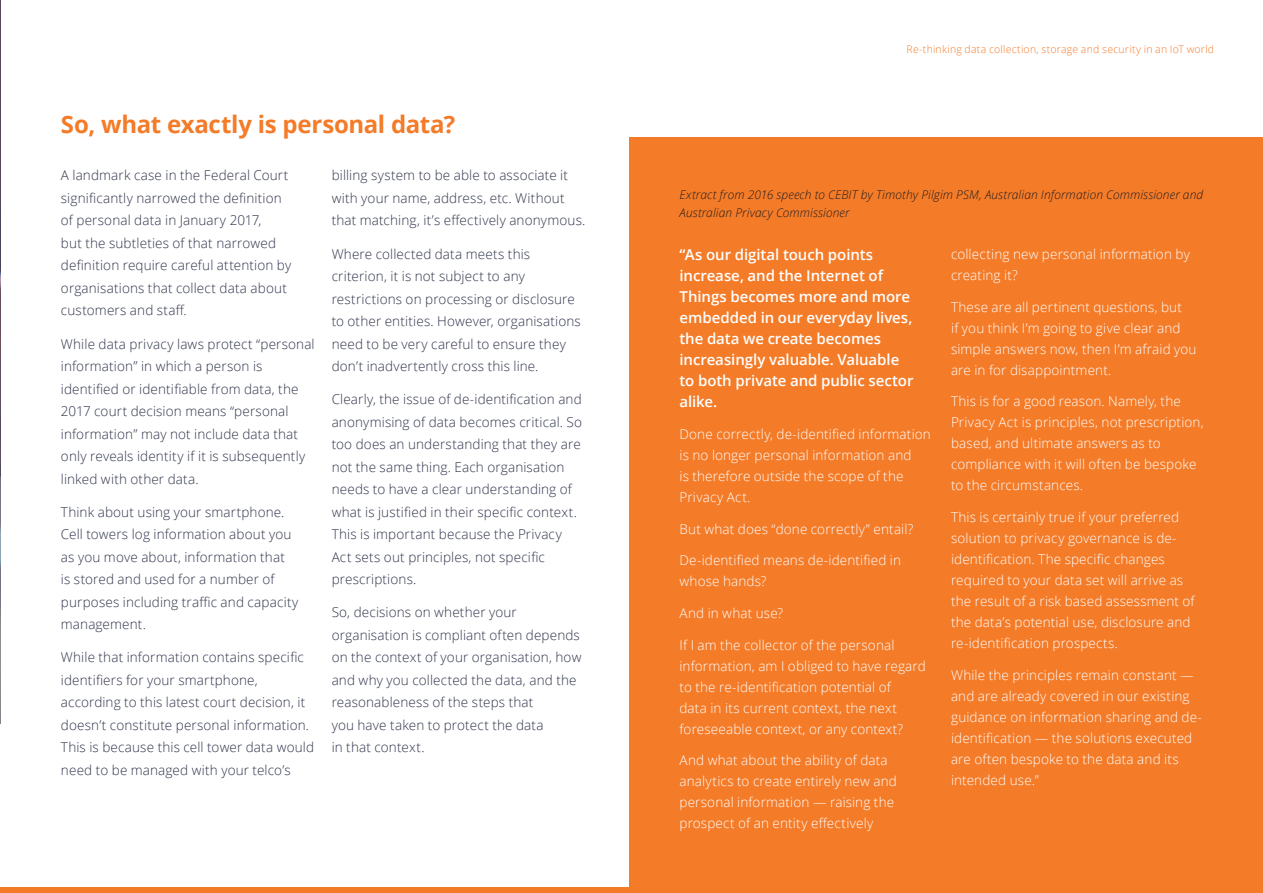
<style>
.page{position:relative;width:1263px;height:893px;background:#fff}
.page>*{position:absolute;margin:0;border:0;box-sizing:border-box;transform-origin:0 0}
.Heading{font:700 24px "Open Sans";letter-spacing:-.01em;color:#f47b28}
.Bild-intros{font:600 15px/21px "Open Sans";letter-spacing:-.005em;color:#fff}
.Body__Text_9_14_Ligh{font:300 13.5px/22.5px "Open Sans";letter-spacing:.01em;color:#2e334a}
.Body__Text_9_14_Ligh-2{font:300 13.5px/21px "Open Sans";letter-spacing:.01em;color:#fff}
.extract_info{font:italic 300 12px/18px "Open Sans";letter-spacing:.01em;color:#231f20}
.t1{font:300 10.5px "Open Sans";letter-spacing:.02em;color:#f47b28}
</style>
<div class="page">
<img style="left:0;top:0;width:1px;height:724px">
<div style="left:629px;top:138px;width:634px;height:755px;background:#f47b28"></div>
<div style="left:0;top:887px;width:1263px;height:6px;background:#f47b28"></div>
<p class="Heading" style="left:61px;top:108px;width:396px">So, what exactly is personal data?</p>
<p class="Body__Text_9_14_Ligh" style="left:61px;top:164px;width:232px">A landmark case in the Federal Court significantly narrowed the definition of personal data in January 2017,<br>but the subtleties of that narrowed definition require careful attention by organisations that collect data about customers and staff.</p>
<p class="Body__Text_9_14_Ligh" style="left:61px;top:332px;width:255px">While data privacy laws protect “personal information” in which a person is identified or identifiable from data, the 2017 court decision means “personal information” may not include data that only reveals identity if it is subsequently linked with other data.</p>
<p class="Body__Text_9_14_Ligh" style="left:61px;top:500px;width:239px">Think about using your smartphone.<br>Cell towers log information about you as you move about, information that<br>is stored and used for a number of purposes including traffic and capacity management.</p>
<p class="Body__Text_9_14_Ligh" style="left:61px;top:646px;width:255px">While that information contains specific identifiers for your smartphone, according to this latest court decision, it doesn’t constitute personal information.<br>This is because this cell tower data would need to be managed with your telco’s</p>
<p class="Body__Text_9_14_Ligh" style="left:332px;top:164px;width:255px">billing system to be able to associate it with your name, address, etc. Without that matching, it’s effectively anonymous.</p>
<p class="Body__Text_9_14_Ligh" style="left:332px;top:242px;width:251px">Where collected data meets this criterion, it is not subject to any restrictions on processing or disclosure to other entities. However, organisations need to be very careful to ensure they don’t inadvertently cross this line.</p>
<p class="Body__Text_9_14_Ligh" style="left:332px;top:388px;width:252px">Clearly, the issue of de-identification and anonymising of data becomes critical. So too does an understanding that they are not the same thing. Each organisation needs to have a clear understanding of what is justified in their specific context.<br>This is important because the Privacy Act sets out principles, not specific prescriptions.</p>
<p class="Body__Text_9_14_Ligh" style="left:332px;top:601px;width:251px">So, decisions on whether your organisation is compliant often depends on the context of your organisation, how and why you collected the data, and the reasonableness of the steps that<br>you have taken to protect the data<br>in that context.</p>
<p class="t1" style="left:906px;top:42px;width:309px">Re-thinking data collection, storage and security in an IoT world</p>
<p class="extract_info" style="left:679px;top:185px;width:525px">Extract from 2016 speech to CEBIT by Timothy Pilgim PSM, Australian Information Commissioner and<br>Australian Privacy Commissioner</p>
<p class="Bild-intros" style="left:679px;top:244px;width:235px">“As our digital touch points increase, and the Internet of<br>Things becomes more and more embedded in our everyday lives, the data we create becomes increasingly valuable. Valuable to both private and public sector alike.</p>
<p class="Body__Text_9_14_Ligh-2" style="left:679px;top:423px;width:253px">Done correctly, de-identified information is no longer personal information and<br>is therefore outside the scope of the Privacy Act.</p>
<p class="Body__Text_9_14_Ligh-2" style="left:679px;top:518px;width:235px">But what does “done correctly” entail?</p>
<p class="Body__Text_9_14_Ligh-2" style="left:679px;top:549px;width:223px">De-identified means de-identified in whose hands?</p>
<p class="Body__Text_9_14_Ligh-2" style="left:679px;top:602px;width:105px">And in what use?</p>
<p class="Body__Text_9_14_Ligh-2" style="left:679px;top:634px;width:248px">If I am the collector of the personal information, am I obliged to have regard to the re-identification potential of<br>data in its current context, the next foreseeable context, or any context?</p>
<p class="Body__Text_9_14_Ligh-2" style="left:679px;top:749px;width:219px">And what about the ability of data analytics to create entirely new and personal information — raising the prospect of an entity effectively</p>
<p class="Body__Text_9_14_Ligh-2" style="left:951px;top:243px;width:240px">collecting new personal information by creating it?</p>
<p class="Body__Text_9_14_Ligh-2" style="left:951px;top:296px;width:247px">These are all pertinent questions, but<br>if you think I’m going to give clear and simple answers now, then I’m afraid you are in for disappointment.</p>
<p class="Body__Text_9_14_Ligh-2" style="left:951px;top:391px;width:254px">This is for a good reason. Namely, the Privacy Act is principles, not prescription, based, and ultimate answers as to compliance with it will often be bespoke to the circumstances.</p>
<p class="Body__Text_9_14_Ligh-2" style="left:951px;top:506px;width:245px">This is certainly true if your preferred solution to privacy governance is de&shy;identification. The specific changes required to your data set will arrive as the result of a risk based assessment of the data’s potential use, disclosure and re-identification prospects.</p>
<p class="Body__Text_9_14_Ligh-2" style="left:951px;top:664px;width:252px">While the principles remain constant — and are already covered in our existing guidance on information sharing and de&shy;identification — the solutions executed are often bespoke to the data and its intended use.”</p>
</div>
